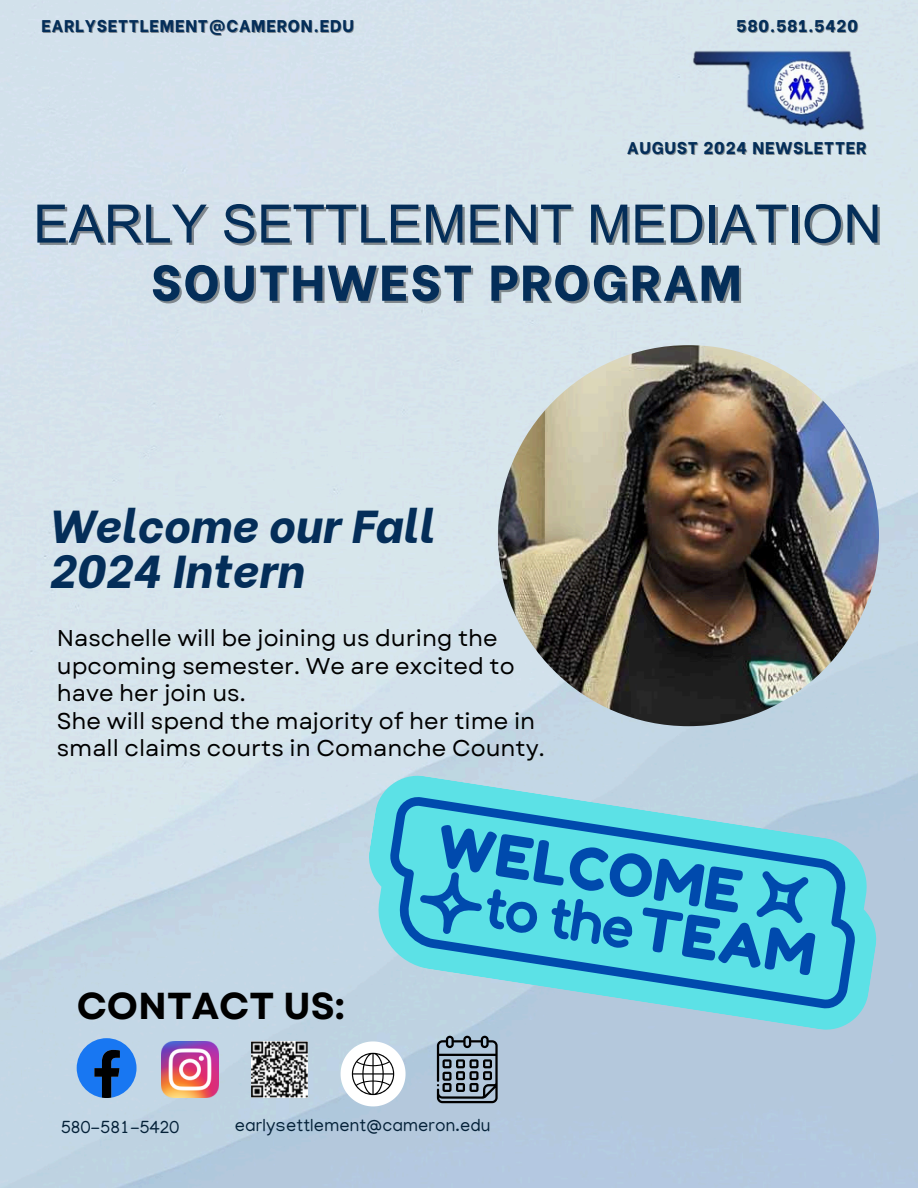
<style>
.page{position:relative;width:918px;height:1188px;background:#fff}
.page>*{position:absolute;margin:0;border:0;box-sizing:border-box;transform-origin:0 0}
.t1{font:53.1px "Arial MT Pro";color:#042e59}
.t2{font:800 50.25px "Be Vietnam";letter-spacing:.045em;color:#042e59}
.t3{font:italic 800 46.05px/45px "Be Vietnam";color:#042e59}
.t4{font:700 37.5px "Garet";color:#000}
.t5{font:22.8px/27.5px "Garet";color:#000}
.t6{font:18px "Manjari";letter-spacing:.01em;color:#042138}
.t7{font:800 16.95px "Be Vietnam";letter-spacing:.045em;color:#042e59}
</style>
<div class="page">
<img style="left:0;top:0;width:918px;height:1188px">
<img style="left:693px;top:45px;width:174px;height:91px">
<img style="left:498px;top:345px;width:381px;height:381px;border-radius:50%">
<svg style="left:353px;top:770px;width:538px;height:266px;background:#b0d1e0"></svg>
<svg style="left:377px;top:794px;width:489px;height:217px;background:#55b9d7"></svg>
<svg style="left:77px;top:1038px;width:59px;height:60px;background:#3876c4"></svg>
<img style="left:162px;top:1041px;width:56px;height:57px">
<img style="left:251px;top:1041px;width:56px;height:57px">
<svg style="left:341px;top:1041px;width:65px;height:65px"></svg>
<svg style="left:437px;top:1036px;width:61px;height:67px;background:#6e7c88"></svg>
<p class="t7" style="left:42px;top:12px;width:314px">EARLYSETTLEMENT@CAMERON.EDU</p>
<p class="t7" style="left:737px;top:12px;width:123px">580.581.5420</p>
<h1 class="t7" style="left:627px;top:134px;width:241px">AUGUST 2024 NEWSLETTER</h1>
<p class="t1" style="left:33px;top:204px;width:850px">EARLY SETTLEMENT MEDIATION</p>
<h3 class="t2" style="left:151px;top:241px;width:592px">SOUTHWEST PROGRAM</h3>
<h6 class="t3" style="left:48px;top:499px;width:387px">Welcome our Fall<br>2024 Intern</h6>
<h2 class="t5" style="left:57px;top:625px;width:489px">Naschelle will be joining us during the upcoming semester. We are excited to have her join us.<br>She will spend the majority of her time in small claims courts in Comanche County.</h2>
<p class="t4" style="left:77px;top:979px;width:270px">CONTACT US:</p>
<p class="t6" style="left:61px;top:1120px;width:120px">580-581-5420</p>
<p class="t6" style="left:235px;top:1118px;width:257px">earlysettlement@cameron.edu</p>
</div>
